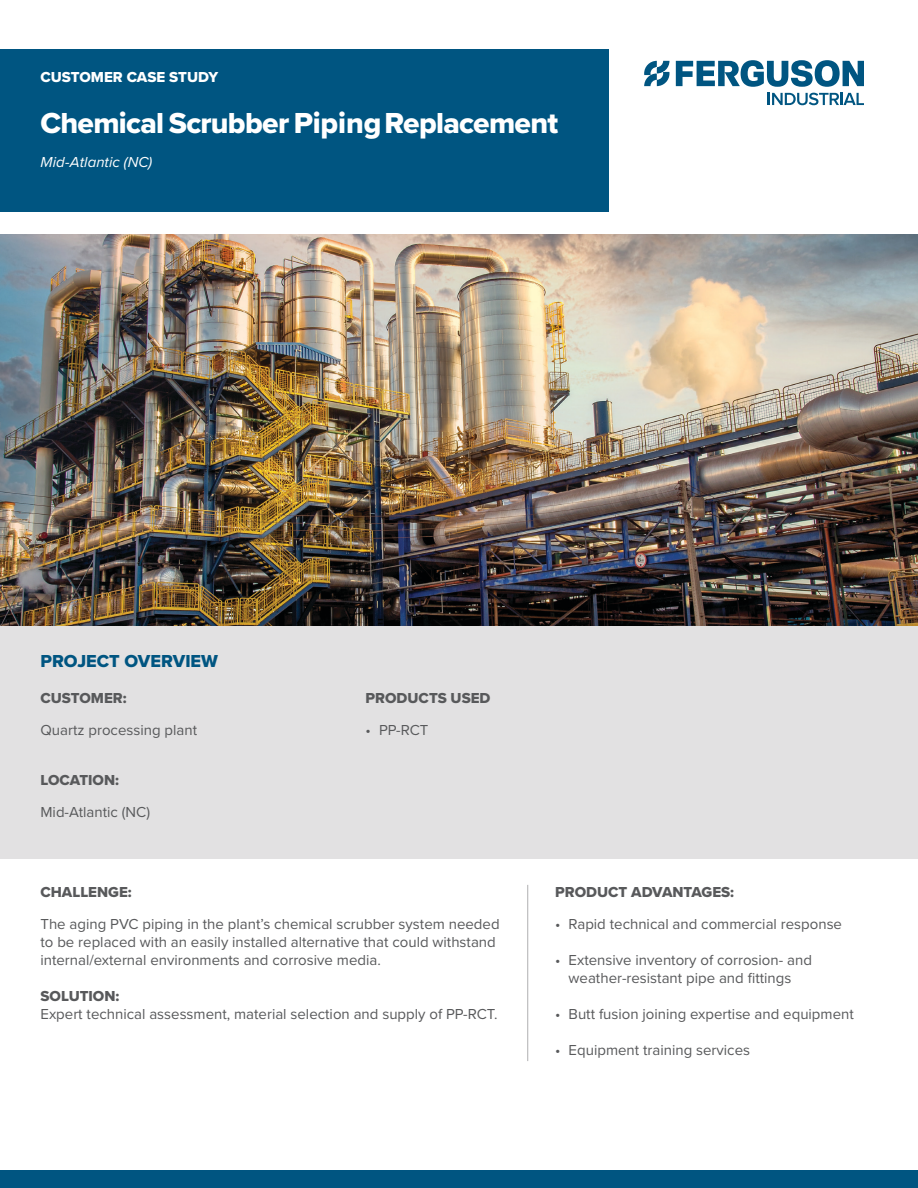
<style>
.page{position:relative;width:918px;height:1188px;background:#fff}
.page>*{position:absolute;margin:0;border:0;box-sizing:border-box;transform-origin:0 0}
.LOCATION{font:30px "Proxima Nova Extrabld";letter-spacing:-.02em;color:#fff}
.t1{font:18px "Proxima Nova Extrabld";color:#005581}
.WW_Body_Text{font:15px/18px "Proxima Nova";color:#58595b}
.WW_Section_Header{font:15px "Proxima Nova Extrabld";color:#58595b}
.t2{font:15px "Proxima Nova Extrabld";color:#fff}
.LOCATION-2{font:italic 15px "Proxima Nova";letter-spacing:.005em;color:#fff}
.WW_Body_Text-2{font:15px "Proxima Nova Extrabld";color:#58595b}
</style>
<div class="page">
<div style="left:0;top:50px;width:609px;height:162px;background:#005581"></div>
<div style="left:0;top:626px;width:918px;height:233px;background:#e2e1e2"></div>
<div style="left:0;top:1170px;width:918px;height:18px;background:#005581"></div>
<svg style="left:768px;top:93px;width:96px;height:12px"></svg>
<svg style="left:644px;top:61px;width:25px;height:25px"></svg>
<svg style="left:676px;top:60px;width:188px;height:27px"></svg>
<hr style="left:527px;top:885px;width:1px;height:176px;background:#b0afb1">
<img style="left:0;top:234px;width:918px;height:392px">
<p class="t2" style="left:40px;top:66px;width:179px">CUSTOMER CASE STUDY</p>
<p class="LOCATION" style="left:40px;top:100px;width:519px">Chemical Scrubber Piping Replacement</p>
<p class="LOCATION-2" style="left:40px;top:151px;width:113px">Mid-Atlantic (NC)</p>
<p class="t1" style="left:40px;top:648px;width:179px">PROJECT OVERVIEW</p>
<p class="WW_Section_Header" style="left:40px;top:687px;width:88px">CUSTOMER:</p>
<p class="WW_Body_Text" style="left:40px;top:720px;width:158px">Quartz processing plant</p>
<p class="WW_Section_Header" style="left:40px;top:769px;width:80px">LOCATION:</p>
<p class="WW_Body_Text" style="left:40px;top:802px;width:111px">Mid-Atlantic (NC)</p>
<p class="WW_Section_Header" style="left:366px;top:687px;width:126px">PRODUCTS USED</p>
<p class="WW_Body_Text" style="left:366px;top:720px;width:64px">• PP-RCT</p>
<p class="WW_Section_Header" style="left:40px;top:881px;width:93px">CHALLENGE:</p>
<p class="WW_Body_Text" style="left:40px;top:914px;width:461px">The aging PVC piping in the plant’s chemical scrubber system needed to be replaced with an easily installed alternative that could withstand internal/external environments and corrosive media.</p>
<p class="WW_Body_Text-2" style="left:40px;top:985px;width:80px">SOLUTION:</p>
<p class="WW_Body_Text" style="left:40px;top:1004px;width:459px">Expert technical assessment, material selection and supply of PP-RCT.</p>
<p class="WW_Section_Header" style="left:555px;top:881px;width:181px">PRODUCT ADVANTAGES:</p>
<p class="WW_Body_Text" style="left:555px;top:914px;width:288px">• Rapid technical and commercial response</p>
<p class="WW_Body_Text" style="left:555px;top:950px;width:258px;text-align:center">• Extensive inventory of corrosion- and weather-resistant pipe and fittings</p>
<p class="WW_Body_Text" style="left:555px;top:1004px;width:300px">• Butt fusion joining expertise and equipment</p>
<p class="WW_Body_Text" style="left:555px;top:1040px;width:196px">• Equipment training services</p>
</div>
